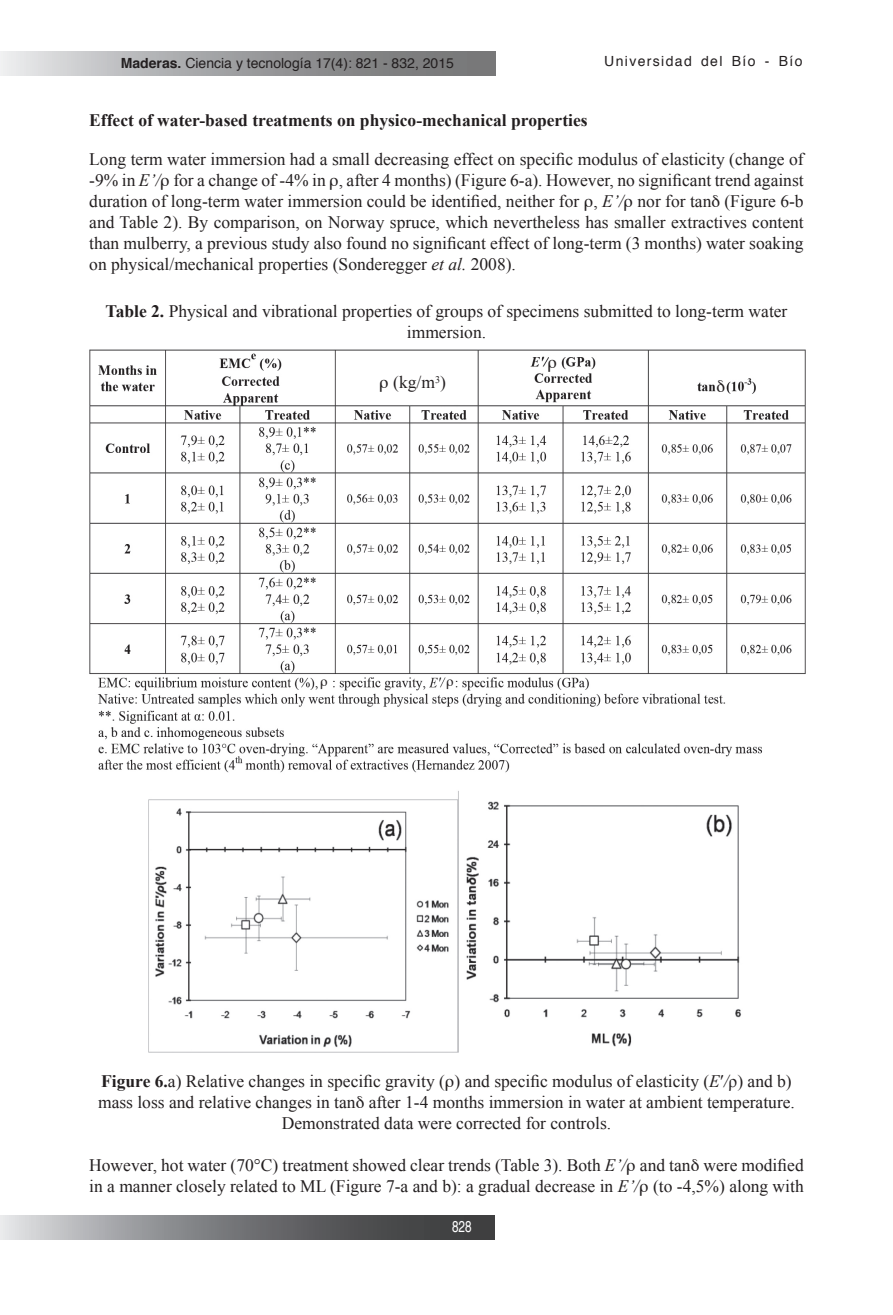
<style>
.page{position:relative;width:893px;height:1315px;background:#fff}
.page>*{position:absolute;margin:0;border:0;box-sizing:border-box;transform-origin:0 0}
.t1{font:17.5px/21px "Times New Roman";color:#231f20;text-align:center}
.t2{font:700 17.5px "Times New Roman";color:#231f20}
.t3{font:15.75px "Helvetica";color:#fff;scale:.75 1}
.t4{font:14px "Helvetica";color:#231f20}
.t5{font:14px "Helvetica";letter-spacing:.095em;color:#231f20}
.s1{font-weight:700}
.s2{font-style:italic}
</style>
<div class="page">
<svg style="left:0;top:1215px;width:495px;height:24px;background:#7a7b7d"></svg>
<svg style="left:0;top:51px;width:495px;height:24px;background:#a2a3a4"></svg>
<img style="left:89px;top:349px;width:717px;height:424px">
<img style="left:148px;top:791px;width:593px;height:262px">
<svg style="left:380px;top:380px;width:8px;height:12px"></svg>
<svg style="left:549px;top:359px;width:7px;height:12px"></svg>
<svg style="left:717px;top:379px;width:8px;height:13px"></svg>
<svg style="left:321px;top:679px;width:6px;height:10px"></svg>
<svg style="left:447px;top:679px;width:6px;height:10px"></svg>
<p class="t4" style="left:121px;top:52px;width:335px"><span class="s1">Maderas.</span> Ciencia y tecnología 17(4): 821 - 832, 2015</p>
<p class="t5" style="left:604px;top:51px;width:200px">Universidad del Bío - Bío</p>
<p class="t2" style="left:89px;top:110px;width:500px">Effect of water-based treatments on physico-mechanical properties</p>
<p class="t1" style="left:89px;top:148px;width:716px;text-align:justify">Long term water immersion had a small decreasing effect on specific modulus of elasticity (change of -9% in <span class="s2">E’/</span> for a change of -4% in , after 4 months) (Figure 6-a). However, no significant trend against duration of long-term water immersion could be identified, neither for , <span class="s2">E’/</span> nor for tan (Figure 6-b and Table 2). By comparison, on Norway spruce, which nevertheless has smaller extractives content than mulberry, a previous study also found no significant effect of long-term (3 months) water soaking on physical/mechanical properties (Sonderegger <span class="s2">et al.</span> 2008).</p>
<p class="t1" style="left:106px;top:300px;width:683px"><span class="s1">Table 2.</span> Physical and vibrational properties of groups of specimens submitted to long-term water immersion.</p>
<p class="t1" style="left:393px;top:372px;width:54px">(kg/m<sup>3</sup>)</p>
<p class="t1" style="left:98px;top:1070px;width:698px"><span class="s1">Figure 6.</span>a) Relative changes in specific gravity ( ) and specific modulus of elasticity (<span class="s2">E</span>′<span class="s2">/</span>ρ) and b) mass loss and relative changes in tan after 1-4 months immersion in water at ambient temperature.<br>Demonstrated data were corrected for controls.</p>
<p class="t1" style="left:89px;top:1154px;width:716px;text-align:left">However, hot water (70°C) treatment showed clear trends (Table 3). Both <span class="s2">E’/</span> and tan were modified in a manner closely related to ML (Figure 7-a and b): a gradual decrease in <span class="s2">E’/</span> (to -4,5%) along with</p>
<p class="t3" style="left:452px;top:1213px;width:28px">828</p>
</div>
